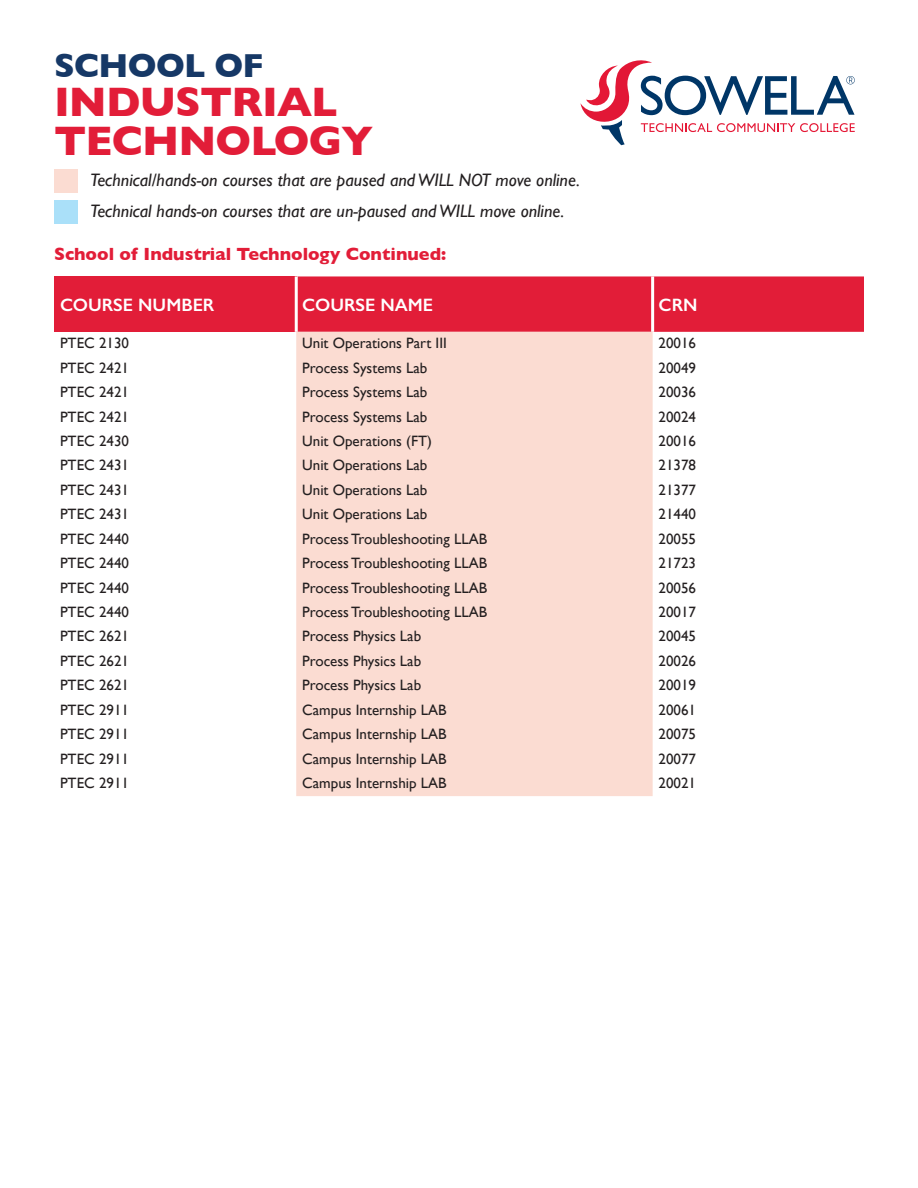
<style>
.page{position:relative;width:918px;height:1188px;background:#fff}
.page>*{position:absolute;margin:0;border:0;box-sizing:border-box;transform-origin:0 0}
.School_Brochure_Subh{font:700 42px/39px "Gill Sans";letter-spacing:-.02em;color:#e21d38}
.School_Brochure_Subh-2{font:700 33.9px "Gill Sans";letter-spacing:-.02em;color:#163866}
.School_Brochure_Subh-3{font:italic 18px "Gill Sans";color:#231f20}
.t1{font:700 18px "Gill Sans";color:#e21d38}
.t2{font:600 18px "Gill Sans";color:#fff}
.t3{font:15px "Gill Sans";color:#231f20}
</style>
<div class="page">
<svg style="left:581px;top:60px;width:274px;height:85px"></svg>
<div style="left:54px;top:276px;width:242px;height:56px;background:#e21d38"></div>
<div style="left:298px;top:276px;width:566px;height:56px;background:#e21d38"></div>
<div style="left:296px;top:332px;width:357px;height:464px;background:#fbdcd2"></div>
<hr style="left:295px;top:276px;width:3px;height:56px;background:#fff">
<hr style="left:651px;top:276px;width:3px;height:56px;background:#fff">
<div style="left:54px;top:169px;width:24px;height:24px;background:#fbdcd2"></div>
<div style="left:54px;top:200px;width:24px;height:24px;background:#aae0f9"></div>
<p class="School_Brochure_Subh-2" style="left:54px;top:39px;width:211px">SCHOOL OF</p>
<p class="School_Brochure_Subh" style="left:54px;top:82px;width:321px">INDUSTRIAL<br>TECHNOLOGY</p>
<p class="School_Brochure_Subh-3" style="left:90px;top:170px;width:492px">Technical/hands-on courses that are paused and WILL NOT move online.</p>
<p class="School_Brochure_Subh-3" style="left:90px;top:200px;width:476px">Technical hands-on courses that are un-paused and WILL move online.</p>
<p class="t1" style="left:54px;top:240px;width:394px">School of Industrial Technology Continued:</p>
<p class="t2" style="left:60px;top:294px;width:156px">COURSE NUMBER</p>
<p class="t2" style="left:302px;top:294px;width:133px">COURSE NAME</p>
<p class="t2" style="left:659px;top:294px;width:41px">CRN</p>
<p class="t3" style="left:60px;top:334px;width:70px">PTEC 2130</p>
<p class="t3" style="left:302px;top:334px;width:146px">Unit Operations Part III</p>
<p class="t3" style="left:659px;top:334px;width:39px">20016</p>
<p class="t3" style="left:60px;top:359px;width:70px">PTEC 2421</p>
<p class="t3" style="left:302px;top:359px;width:127px">Process Systems Lab</p>
<p class="t3" style="left:659px;top:359px;width:39px">20049</p>
<p class="t3" style="left:60px;top:383px;width:70px">PTEC 2421</p>
<p class="t3" style="left:302px;top:383px;width:127px">Process Systems Lab</p>
<p class="t3" style="left:659px;top:383px;width:39px">20036</p>
<p class="t3" style="left:60px;top:408px;width:70px">PTEC 2421</p>
<p class="t3" style="left:302px;top:408px;width:127px">Process Systems Lab</p>
<p class="t3" style="left:659px;top:408px;width:39px">20024</p>
<p class="t3" style="left:60px;top:432px;width:70px">PTEC 2430</p>
<p class="t3" style="left:302px;top:432px;width:131px">Unit Operations (FT)</p>
<p class="t3" style="left:659px;top:432px;width:39px">20016</p>
<p class="t3" style="left:60px;top:456px;width:70px">PTEC 2431</p>
<p class="t3" style="left:302px;top:456px;width:127px">Unit Operations Lab</p>
<p class="t3" style="left:659px;top:456px;width:39px">21378</p>
<p class="t3" style="left:60px;top:481px;width:70px">PTEC 2431</p>
<p class="t3" style="left:302px;top:481px;width:127px">Unit Operations Lab</p>
<p class="t3" style="left:659px;top:481px;width:39px">21377</p>
<p class="t3" style="left:60px;top:505px;width:70px">PTEC 2431</p>
<p class="t3" style="left:302px;top:505px;width:127px">Unit Operations Lab</p>
<p class="t3" style="left:659px;top:505px;width:39px">21440</p>
<p class="t3" style="left:60px;top:530px;width:70px">PTEC 2440</p>
<p class="t3" style="left:302px;top:530px;width:186px">Process Troubleshooting LLAB</p>
<p class="t3" style="left:659px;top:530px;width:39px">20055</p>
<p class="t3" style="left:60px;top:554px;width:70px">PTEC 2440</p>
<p class="t3" style="left:302px;top:554px;width:186px">Process Troubleshooting LLAB</p>
<p class="t3" style="left:659px;top:554px;width:39px">21723</p>
<p class="t3" style="left:60px;top:579px;width:70px">PTEC 2440</p>
<p class="t3" style="left:302px;top:579px;width:186px">Process Troubleshooting LLAB</p>
<p class="t3" style="left:659px;top:579px;width:39px">20056</p>
<p class="t3" style="left:60px;top:603px;width:70px">PTEC 2440</p>
<p class="t3" style="left:302px;top:603px;width:186px">Process Troubleshooting LLAB</p>
<p class="t3" style="left:659px;top:603px;width:39px">20017</p>
<p class="t3" style="left:60px;top:628px;width:70px">PTEC 2621</p>
<p class="t3" style="left:302px;top:628px;width:120px">Process Physics Lab</p>
<p class="t3" style="left:659px;top:628px;width:39px">20045</p>
<p class="t3" style="left:60px;top:652px;width:70px">PTEC 2621</p>
<p class="t3" style="left:302px;top:652px;width:120px">Process Physics Lab</p>
<p class="t3" style="left:659px;top:652px;width:39px">20026</p>
<p class="t3" style="left:60px;top:676px;width:70px">PTEC 2621</p>
<p class="t3" style="left:302px;top:676px;width:120px">Process Physics Lab</p>
<p class="t3" style="left:659px;top:676px;width:39px">20019</p>
<p class="t3" style="left:60px;top:701px;width:70px">PTEC 2911</p>
<p class="t3" style="left:302px;top:701px;width:146px">Campus Internship LAB</p>
<p class="t3" style="left:659px;top:701px;width:39px">20061</p>
<p class="t3" style="left:60px;top:725px;width:70px">PTEC 2911</p>
<p class="t3" style="left:302px;top:725px;width:146px">Campus Internship LAB</p>
<p class="t3" style="left:659px;top:725px;width:39px">20075</p>
<p class="t3" style="left:60px;top:750px;width:70px">PTEC 2911</p>
<p class="t3" style="left:302px;top:750px;width:146px">Campus Internship LAB</p>
<p class="t3" style="left:659px;top:750px;width:39px">20077</p>
<p class="t3" style="left:60px;top:774px;width:70px">PTEC 2911</p>
<p class="t3" style="left:302px;top:774px;width:146px">Campus Internship LAB</p>
<p class="t3" style="left:659px;top:774px;width:39px">20021</p>
</div>
